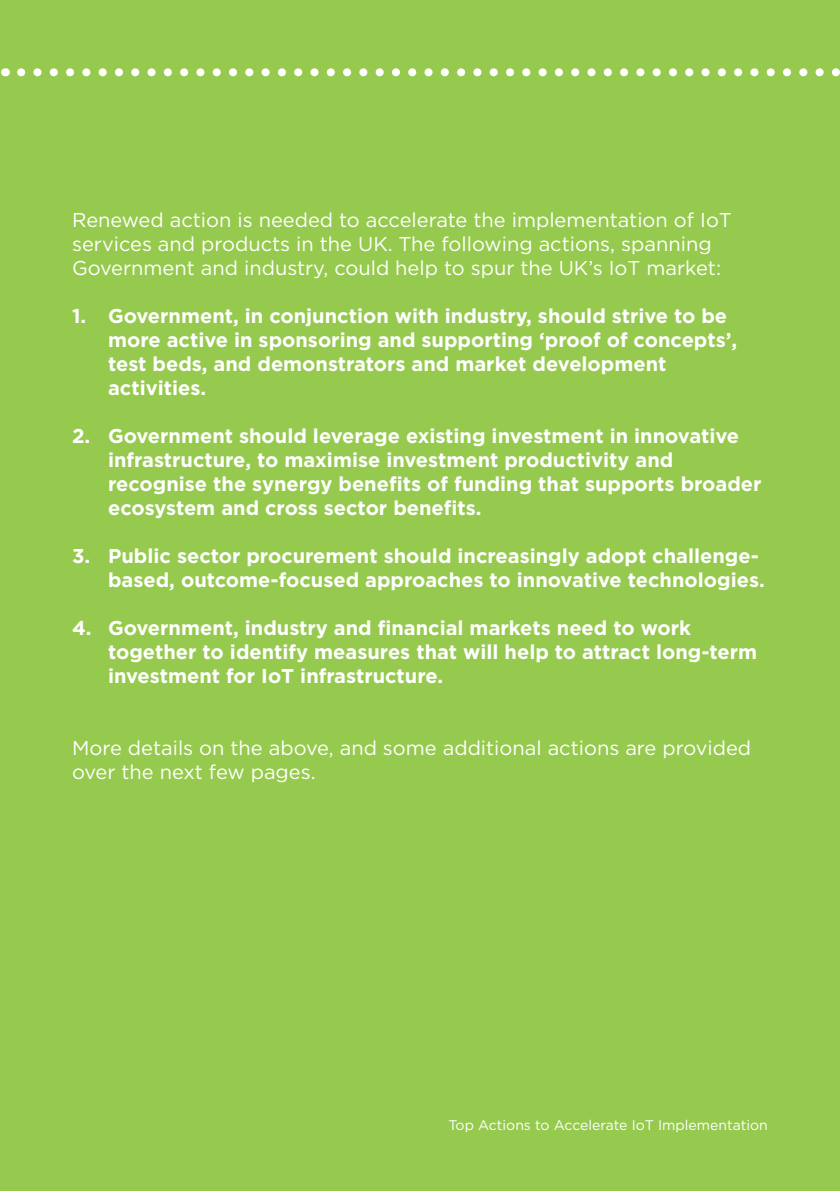
<style>
.page{position:relative;width:840px;height:1191px;background:#fff}
.page>*{position:absolute;margin:0;border:0;box-sizing:border-box;transform-origin:0 0}
.t1{font:700 20px/24px "Gotham";color:#fff}
.Body_text{font:20px/24px "Gotham";color:#fff}
.Body_text-2{font:14px "Gotham";color:#fff}
</style>
<div class="page">
<div style="left:0;top:0;width:839px;height:1191px;background:#96ca4e"></div>
<svg style="left:21px;top:68px;width:819px;height:8px"></svg>
<p class="Body_text" style="left:72px;top:207px;width:661px">Renewed action is needed to accelerate the implementation of IoT services and products in the UK. The following actions, spanning<br>Government and industry, could help to spur the UK’s IoT market:</p>
<p class="t1" style="left:108px;top:304px;width:630px;text-indent:-36px">1. Government, in conjunction with industry, should strive to be more active in sponsoring and supporting ‘proof of concepts’, test beds, and demonstrators and market development activities.</p>
<p class="t1" style="left:108px;top:424px;width:654px;text-indent:-36px">2. Government should leverage existing investment in innovative infrastructure, to maximise investment productivity and recognise the synergy benefits of funding that supports broader ecosystem and cross sector benefits.</p>
<p class="t1" style="left:72px;top:544px;width:693px;text-align:right">3. Public sector procurement should increasingly adopt challenge&shy;based, outcome-focused approaches to innovative technologies.</p>
<p class="t1" style="left:108px;top:616px;width:650px;text-indent:-36px">4. Government, industry and financial markets need to work together to identify measures that will help to attract long-term investment for IoT infrastructure.</p>
<p class="Body_text" style="left:72px;top:735px;width:680px">More details on the above, and some additional actions are provided over the next few pages.</p>
<p class="Body_text-2" style="left:448px;top:1116px;width:321px">Top Actions to Accelerate IoT Implementation</p>
</div>
